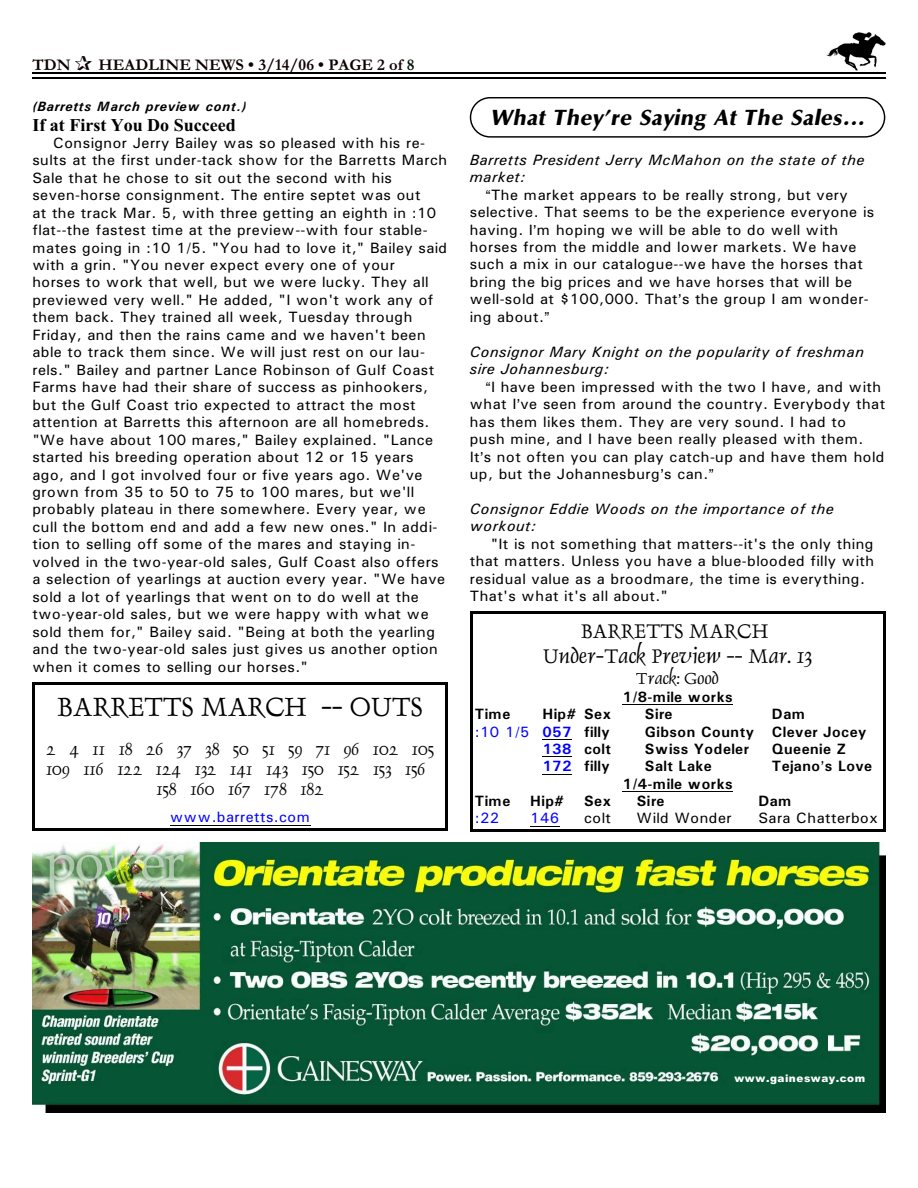
<style>
.page{position:relative;width:918px;height:1188px;background:#fff}
.page>*{position:absolute;margin:0;border:0;box-sizing:border-box;transform-origin:0 0}
.t1{font:30px "Dauphin";letter-spacing:.01em;color:#000}
.t2{font:22.35px/25px "Dauphin";letter-spacing:.01em;color:#000;text-align:center}
.t3{font:italic 800 22.35px "Optane";color:#000}
.t4{font:18px/20.1px "Dauphin";letter-spacing:.01em;color:#000;text-align:center}
.t5{font:700 18px "Times New Roman";color:#000}
.t6{font:700 16.5px "Garamond";letter-spacing:.005em;color:#0f0000}
.t7{font:15px/17.4px "Univers";letter-spacing:.03em;color:#000}
.t8{font:italic 15px/17.4px "Univers";letter-spacing:.03em;color:#000}
.t9{font:700 15px "Univers";letter-spacing:.03em;color:#000}
.t10{font:15px "Univers";letter-spacing:.03em;color:#00f}
.t11{font:italic 700 13.5px "Univers";letter-spacing:.06em;color:#000}
.t12{font:900 10.5px "Arial";letter-spacing:.06em;color:#fff}
.s1{color:#001400}
.s2{font-weight:700}
.s3{font-weight:700;color:#000}
.s4{color:#00f}
</style>
<div class="page">
<img style="left:826px;top:32px;width:60px;height:38px">
<hr style="left:32px;top:72px;width:853px;height:1px;background:#000">
<hr style="left:32px;top:77px;width:853px;height:2px;background:#000">
<img style="left:32px;top:842px;width:854px;height:270px">
<div style="left:470px;top:97px;width:415px;height:41px;border:1px solid #000;border-radius:20px"></div>
<hr style="left:170px;top:825px;width:141px;height:1px;background:#000">
<hr style="left:32px;top:682px;width:3px;height:149px;background:#000">
<hr style="left:445px;top:682px;width:3px;height:149px;background:#000">
<hr style="left:32px;top:682px;width:416px;height:3px;background:#000">
<hr style="left:32px;top:828px;width:416px;height:3px;background:#000">
<hr style="left:623px;top:705px;width:110px;height:1px;background:#000">
<hr style="left:542px;top:739px;width:30px;height:1px;background:#000">
<hr style="left:542px;top:757px;width:30px;height:1px;background:#000">
<hr style="left:542px;top:774px;width:30px;height:1px;background:#000">
<hr style="left:623px;top:791px;width:110px;height:1px;background:#000">
<hr style="left:530px;top:826px;width:30px;height:1px;background:#000">
<hr style="left:470px;top:612px;width:3px;height:220px;background:#000">
<hr style="left:883px;top:612px;width:2px;height:220px;background:#000">
<hr style="left:470px;top:612px;width:415px;height:2px;background:#000">
<hr style="left:470px;top:829px;width:415px;height:3px;background:#000">
<p class="t6" style="left:32px;top:59px;width:40px">TDN</p>
<p class="t6" style="left:98px;top:59px;width:318px">HEADLINE NEWS • 3/14/06 • PAGE 2 of <span class="s1">8</span></p>
<p class="t11" style="left:32px;top:102px;width:215px">(Barretts March preview cont.)</p>
<p class="t5" style="left:32px;top:118px;width:205px">If at First You Do Succeed</p>
<p class="t7" style="left:32px;top:135px;width:416px;text-indent:21px">Consignor Jerry Bailey was so pleased with his re&shy;sults at the first under-tack show for the Barretts March Sale that he chose to sit out the second with his seven-horse consignment. The entire septet was out<br>at the track Mar. 5, with three getting an eighth in :10 flat--the fastest time at the preview--with four stable&shy;mates going in :10 1/5. "You had to love it," Bailey said with a grin. "You never expect every one of your<br>horses to work that well, but we were lucky. They all previewed very well." He added, "I won't work any of them back. They trained all week, Tuesday through Friday, and then the rains came and we haven't been able to track them since. We will just rest on our lau&shy;rels." Bailey and partner Lance Robinson of Gulf Coast Farms have had their share of success as pinhookers, but the Gulf Coast trio expected to attract the most attention at Barretts this afternoon are all homebreds. "We have about 100 mares," Bailey explained. "Lance started his breeding operation about 12 or 15 years ago, and I got involved four or five years ago. We've grown from 35 to 50 to 75 to 100 mares, but we'll probably plateau in there somewhere. Every year, we cull the bottom end and add a few new ones." In addi&shy;tion to selling off some of the mares and staying in&shy;volved in the two-year-old sales, Gulf Coast also offers a selection of yearlings at auction every year. "We have sold a lot of yearlings that went on to do well at the two-year-old sales, but we were happy with what we sold them for," Bailey said. "Being at both the yearling and the two-year-old sales just gives us another option when it comes to selling our horses."</p>
<h1 class="t1" style="left:58px;top:694px;width:366px">BARRETTS MARCH -- OUTS</h1>
<p class="t4" style="left:46px;top:741px;width:390px">2 4 11 18 26 37 38 50 51 59 71 96 102 105<br>109 116 122 124 132 141 143 150 152 153 156<br>158 160 167 178 182</p>
<p class="t10" style="left:170px;top:812px;width:141px">www.barretts.com</p>
<h2 class="t3" style="left:490px;top:104px;width:376px">What They’re Saying At The Sales...</h2>
<p class="t8" style="left:470px;top:152px;width:396px">Barretts President Jerry McMahon on the state of the market:</p>
<p class="t7" style="left:470px;top:187px;width:406px;text-indent:21px">The market appears to be really strong, but very selective. That seems to be the experience everyone is having. I m hoping we will be able to do well with horses from the middle and lower markets. We have such a mix in our catalogue--we have the horses that bring the big prices and we have horses that will be well-sold at $100,000. That s the group I am wonder&shy;ing about.</p>
<p class="t8" style="left:470px;top:344px;width:396px">Consignor Mary Knight on the popularity of freshman sire Johannesburg:</p>
<p class="t7" style="left:470px;top:379px;width:417px;text-indent:21px">I have been impressed with the two I have, and with what I ve seen from around the country. Everybody that has them likes them. They are very sound. I had to<br>push mine, and I have been really pleased with them.<br>It s not often you can play catch-up and have them hold up, but the Johannesburg s can.</p>
<p class="t8" style="left:470px;top:501px;width:366px">Consignor Eddie Woods on the importance of the workout:</p>
<p class="t7" style="left:470px;top:536px;width:406px;text-indent:21px">"It is not something that matters--it's the only thing that matters. Unless you have a blue-blooded filly with residual value as a broodmare, the time is everything.<br>That's what it's all about."</p>
<h2 class="t2" style="left:543px;top:621px;width:271px">BARRETTS MARCH<br>Under-Tack Preview -- Mar. 13</h2>
<p class="t4" style="left:636px;top:670px;width:84px">Track: Good</p>
<p class="t9" style="left:623px;top:692px;width:112px">1/8-mile works</p>
<p class="t9" style="left:475px;top:709px;width:37px">Time</p>
<p class="t9" style="left:542px;top:709px;width:70px">Hip# Sex</p>
<p class="t9" style="left:645px;top:709px;width:29px">Sire</p>
<p class="t9" style="left:772px;top:709px;width:35px">Dam</p>
<p class="t10" style="left:475px;top:726px;width:136px">:10 1/5 <span class="s2">057</span> <span class="s3">filly</span></p>
<p class="t9" style="left:645px;top:726px;width:223px">Gibson County Clever Jocey</p>
<p class="t9" style="left:542px;top:744px;width:70px"><span class="s4">138</span> colt</p>
<p class="t9" style="left:645px;top:744px;width:106px">Swiss Yodeler</p>
<p class="t9" style="left:772px;top:744px;width:76px">Queenie Z</p>
<p class="t9" style="left:542px;top:761px;width:69px"><span class="s4">172</span> filly</p>
<p class="t9" style="left:645px;top:761px;width:69px">Salt Lake</p>
<p class="t9" style="left:772px;top:761px;width:102px">Tejano s Love</p>
<p class="t9" style="left:623px;top:778px;width:112px">1/4-mile works</p>
<p class="t9" style="left:475px;top:796px;width:37px">Time</p>
<p class="t9" style="left:530px;top:796px;width:35px">Hip#</p>
<p class="t9" style="left:584px;top:796px;width:28px">Sex</p>
<p class="t9" style="left:637px;top:796px;width:29px">Sire</p>
<p class="t9" style="left:758px;top:796px;width:35px">Dam</p>
<p class="t10" style="left:475px;top:813px;width:26px">:22</p>
<p class="t10" style="left:530px;top:813px;width:31px">146</p>
<p class="t7" style="left:584px;top:811px;width:28px">colt</p>
<p class="t7" style="left:637px;top:811px;width:96px">Wild Wonder</p>
<p class="t7" style="left:758px;top:811px;width:121px">Sara Chatterbox</p>
<p class="t12" style="left:734px;top:1074px;width:132px">www.gainesway.com</p>
</div>
